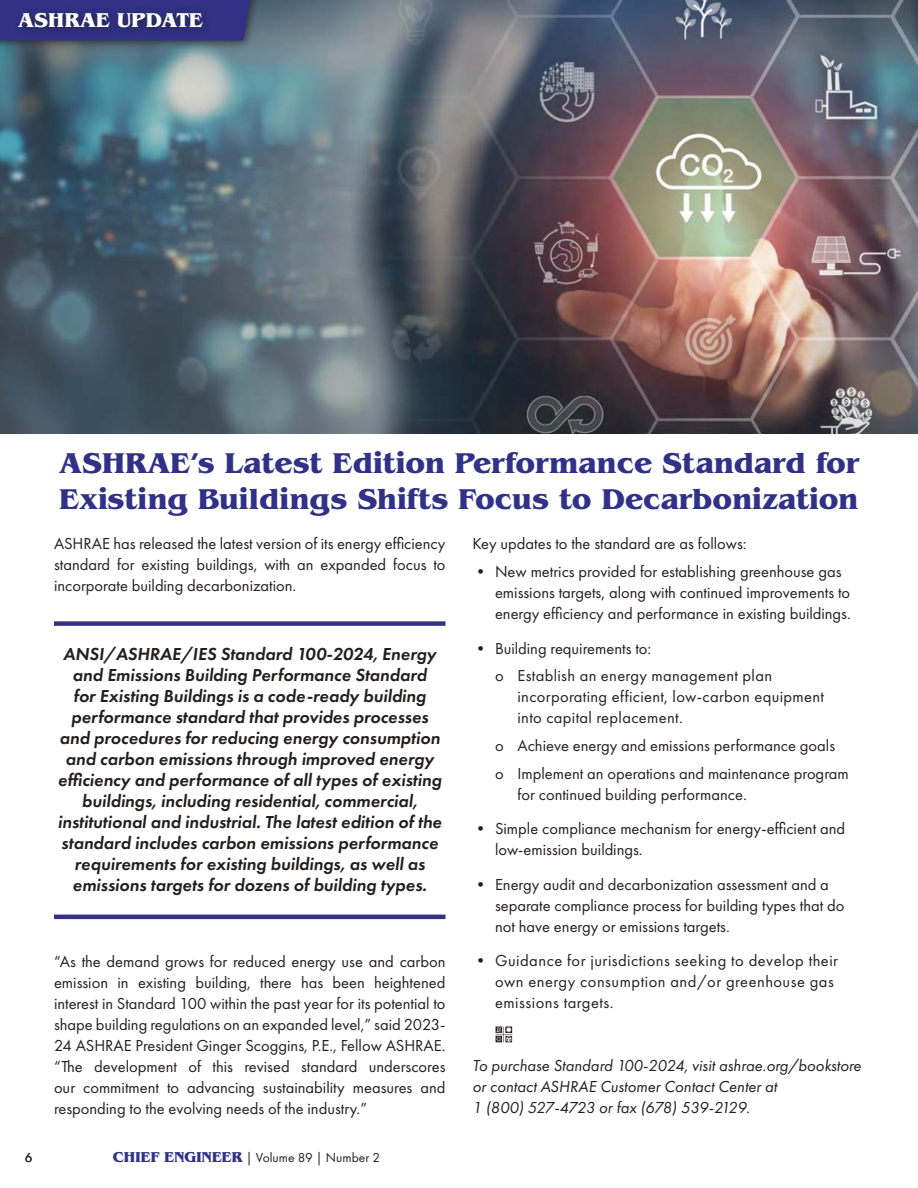
<style>
.page{position:relative;width:918px;height:1188px;background:#fff}
.page>*{position:absolute;margin:0;border:0;box-sizing:border-box;transform-origin:0 0}
.t1{font:700 30px/36px "Benguiat Pro ITC";color:#303187}
.t2{font:700 21px "Benguiat Pro ITC";color:#fff}
.t3{font:italic 600 18px/21px "Futura PT";color:#221f1f;text-align:center}
.t4{font:16.5px/21px "Futura PT";color:#221f1f}
.t5{font:italic 16.5px/21px "Futura PT";color:#221f1f}
.t6{font:16.5px/27.8px "Futura PT";letter-spacing:.02em;color:#221f1f}
.t7{font:16.5px/21px "Futura PT";letter-spacing:.03em;color:#221f1f}
.t8{font:13.5px "Futura PT";color:#221f1f}
.s1{font-family:"Benguiat Pro ITC";font-weight:700;font-size:15px;color:#303187}
</style>
<div class="page">
<img style="left:0;top:0;width:918px;height:433px">
<div style="left:54px;top:621px;width:392px;height:5px;background:#303187"></div>
<hr style="left:54px;top:915px;width:392px;height:4px;background:#303187">
<svg style="left:496px;top:1027px;width:16px;height:16px"></svg>
<div style="left:911px;top:0;width:7px;height:50px;background:#221f1f;opacity:.75"></div>
<svg style="left:917px;top:0;width:1px;height:40px"></svg>
<div style="left:0;top:0;width:261px;height:50px;background:#221f1f;opacity:.75"></div>
<div style="left:0;top:0;width:250px;height:40px;background:#303187"></div>
<div style="left:13px;top:6px;width:199px;height:31px;background:#221f1f;opacity:.75"></div>
<p class="t2" style="left:18px;top:12px;width:187px">ASHRAE UPDATE</p>
<h1 class="t1" style="left:59px;top:448px;width:802px">ASHRAE’s Latest Edition Performance Standard for<br>Existing Buildings Shifts Focus to Decarbonization</h1>
<p class="t4" style="left:54px;top:535px;width:393px;text-align:justify">ASHRAE has released the latest version of its energy efficiency standard for existing buildings, with an expanded focus to incorporate building decarbonization.</p>
<p class="t3" style="left:58px;top:645px;width:385px">ANSI/ASHRAE/IES Standard 100-2024, Energy and Emissions Building Performance Standard<br>for Existing Buildings is a code-ready building performance standard that provides processes and procedures for reducing energy consumption and carbon emissions through improved energy efficiency and performance of all types of existing buildings, including residential, commercial, institutional and industrial. The latest edition of the standard includes carbon emissions performance requirements for existing buildings, as well as emissions targets for dozens of building types.</p>
<p class="t8" style="left:25px;top:1152px;width:9px">6</p>
<p class="t4" style="left:54px;top:952px;width:393px;text-align:justify">“As the demand grows for reduced energy use and carbon emission in existing building, there has been heightened interest in Standard 100 within the past year for its potential to shape building regulations on an expanded level,” said 2023- 24 ASHRAE President Ginger Scoggins, P.E., Fellow ASHRAE. “The development of this revised standard underscores our commitment to advancing sustainability measures and responding to the evolving needs of the industry.”</p>
<p class="t8" style="left:113px;top:1152px;width:269px"><span class="s1">CHIEF ENGINEER</span> | Volume 89 | Number 2</p>
<p class="t4" style="left:473px;top:535px;width:276px">Key updates to the standard are as follows:</p>
<p class="t4" style="left:495px;top:562px;width:357px;text-indent:-22px">• New metrics provided for establishing greenhouse gas emissions targets, along with continued improvements to energy efficiency and performance in existing buildings.</p>
<p class="t6" style="left:495px;top:635px;width:279px;text-indent:-22px">• Building requirements to:<br>o Establish an energy management plan</p>
<p class="t6" style="left:518px;top:688px;width:308px;line-height:21px">incorporating efficient, low-carbon equipment into capital replacement.</p>
<p class="t4" style="left:495px;top:733px;width:355px;line-height:27.8px">o Achieve energy and emissions performance goals<br>o Implement an operations and maintenance program</p>
<p class="t4" style="left:518px;top:785px;width:231px">for continued building performance.</p>
<p class="t4" style="left:495px;top:820px;width:352px;text-indent:-22px">• Simple compliance mechanism for energy-efficient and low-emission buildings.</p>
<p class="t4" style="left:495px;top:875px;width:351px;text-indent:-22px">• Energy audit and decarbonization assessment and a separate compliance process for building types that do not have energy or emissions targets.</p>
<p class="t7" style="left:495px;top:952px;width:345px;text-indent:-22px">• Guidance for jurisdictions seeking to develop their own energy consumption and/or greenhouse gas emissions targets.</p>
<p class="t5" style="left:472px;top:1056px;width:390px">To purchase Standard 100-2024, visit ashrae.org/bookstore or contact ASHRAE Customer Contact Center at<br>1 (800) 527-4723 or fax (678) 539-2129.</p>
</div>
